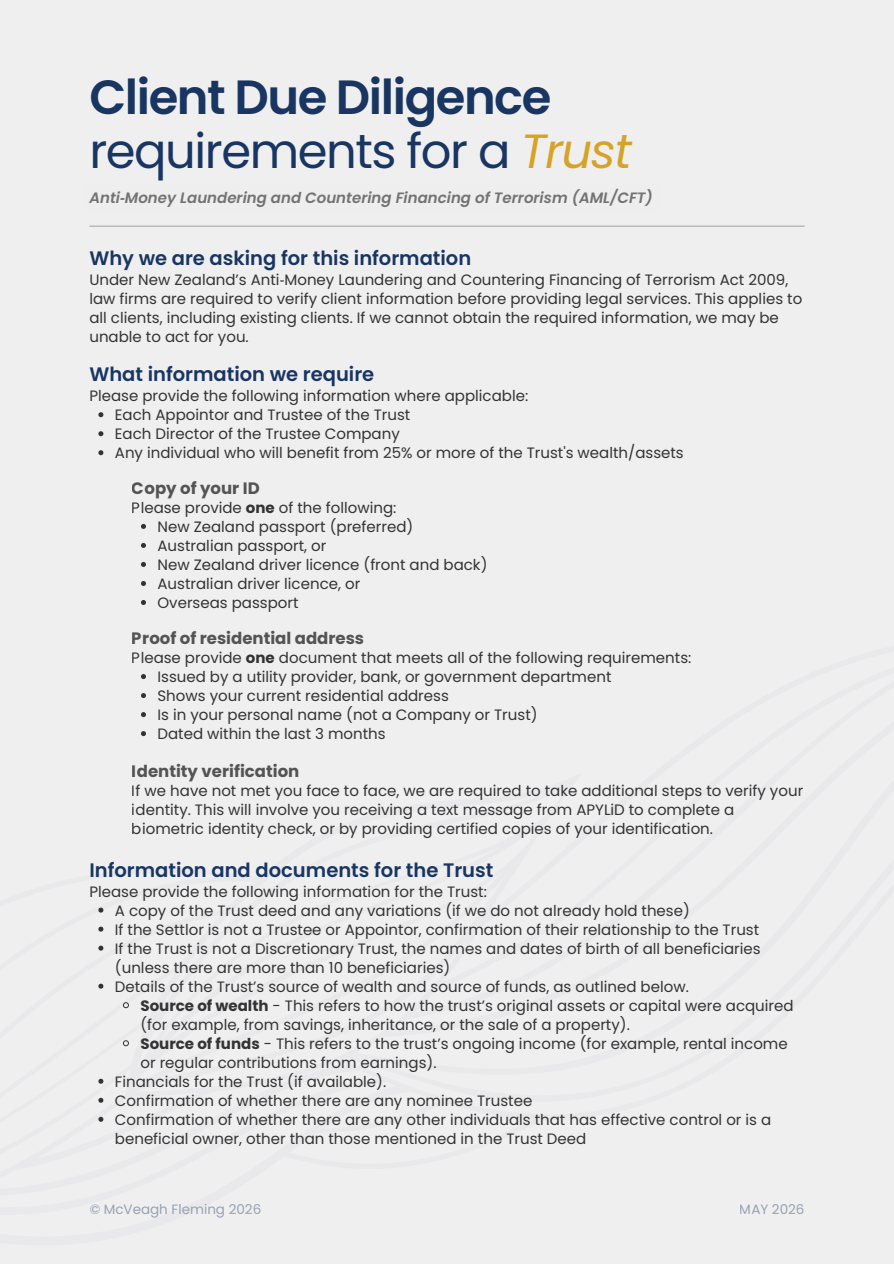
<style>
.page{position:relative;width:894px;height:1264px;background:#fff}
.page>*{position:absolute;margin:0;border:0;box-sizing:border-box;transform-origin:0 0}
.t1{font:600 48px/54px "Poppins";letter-spacing:-.03em;color:#193562}
.t2{font:600 19.5px "Poppins";color:#193562}
.t3{font:700 16.5px "Poppins";color:#545454}
.t4{font:15px/19px "Poppins";color:#333}
.t5{font:italic 600 15px "Poppins";color:#737373}
.t6{font:13.5px "Poppins";color:#98a2b3}
.s1{font-weight:400}
.s2{font-weight:400;font-style:italic;color:#d6a329}
.s3{font-family:"Noto Sans";font-weight:700}
.s4{font-family:"Noto Sans"}
.s5{font-weight:700}
</style>
<div class="page">
<div style="left:0;top:0;width:893px;height:1263px;background:#efefef"></div>
<svg style="left:98px;top:412px;width:5px;height:5px"></svg>
<svg style="left:98px;top:431px;width:5px;height:5px"></svg>
<svg style="left:98px;top:450px;width:5px;height:5px"></svg>
<svg style="left:98px;top:907px;width:5px;height:5px"></svg>
<svg style="left:98px;top:926px;width:5px;height:5px"></svg>
<svg style="left:98px;top:945px;width:5px;height:5px"></svg>
<svg style="left:98px;top:983px;width:5px;height:5px"></svg>
<svg style="left:122px;top:1002px;width:7px;height:6px"></svg>
<svg style="left:123px;top:1040px;width:6px;height:6px"></svg>
<svg style="left:98px;top:1078px;width:5px;height:5px"></svg>
<svg style="left:98px;top:1097px;width:5px;height:5px"></svg>
<svg style="left:98px;top:1116px;width:5px;height:5px"></svg>
<svg style="left:141px;top:524px;width:5px;height:5px"></svg>
<svg style="left:141px;top:543px;width:5px;height:5px"></svg>
<svg style="left:141px;top:562px;width:5px;height:5px"></svg>
<svg style="left:141px;top:581px;width:5px;height:5px"></svg>
<svg style="left:141px;top:600px;width:5px;height:5px"></svg>
<svg style="left:141px;top:674px;width:5px;height:5px"></svg>
<svg style="left:141px;top:693px;width:5px;height:5px"></svg>
<svg style="left:141px;top:712px;width:5px;height:5px"></svg>
<svg style="left:141px;top:731px;width:5px;height:5px"></svg>
<hr style="left:89px;top:225px;width:715px;height:2px;background:#a6a6a6">
<h1 class="t1" style="left:89px;top:70px;width:544px">Client Due Diligence <span class="s1">requirements for a</span> <span class="s2">Trust</span></h1>
<p class="t5" style="left:89px;top:187px;width:565px">Anti<span class="s3">‑</span>Money Laundering and Countering Financing of Terrorism (AML/CFT)</p>
<h2 class="t2" style="left:89px;top:244px;width:383px">Why we are asking for this information</h2>
<p class="t4" style="left:89px;top:270px;width:714px">Under New Zealand’s Anti<span class="s4">‑</span>Money Laundering and Countering Financing of Terrorism Act 2009, law firms are required to verify client information before providing legal services. This applies to all clients, including existing clients. If we cannot obtain the required information, we may be unable to act for you.</p>
<h2 class="t2" style="left:89px;top:361px;width:286px">What information we require</h2>
<p class="t4" style="left:115px;top:386px;width:570px;text-indent:-26px">Please provide the following information where applicable:<br>Each Appointor and Trustee of the Trust<br>Each Director of the Trustee Company<br>Any individual who will benefit from 25% or more of the Trust's wealth/assets</p>
<p class="t3" style="left:132px;top:476px;width:129px">Copy of your ID</p>
<p class="t4" style="left:157px;top:498px;width:331px;text-indent:-26px">Please provide <span class="s5">one</span> of the following:<br>New Zealand passport (preferred)<br>Australian passport, or<br>New Zealand driver licence (front and back)<br>Australian driver licence, or<br>Overseas passport</p>
<p class="t3" style="left:132px;top:626px;width:234px">Proof of residential address</p>
<p class="t4" style="left:157px;top:648px;width:535px;text-indent:-26px">Please provide <span class="s5">one</span> document that meets all of the following requirements:<br>Issued by a utility provider, bank, or government department<br>Shows your current residential address<br>Is in your personal name (not a Company or Trust)<br>Dated within the last 3 months</p>
<p class="t3" style="left:132px;top:759px;width:169px">Identity verification</p>
<p class="t4" style="left:132px;top:781px;width:672px">If we have not met you face to face, we are required to take additional steps to verify your identity. This will involve you receiving a text message from APYLiD to complete a biometric identity check, or by providing certified copies of your identification.</p>
<h2 class="t2" style="left:89px;top:856px;width:405px">Information and documents for the Trust</h2>
<p class="t4" style="left:115px;top:881px;width:647px;text-indent:-26px">Please provide the following information for the Trust:<br>A copy of the Trust deed and any variations (if we do not already hold these)<br>If the Settlor is not a Trustee or Appointor, confirmation of their relationship to the Trust If the Trust is not a Discretionary Trust, the names and dates of birth of all beneficiaries (unless there are more than 10 beneficiaries)<br>Details of the Trust’s source of wealth and source of funds, as outlined below.</p>
<p class="t4" style="left:140px;top:995px;width:654px"><span class="s5">Source of wealth</span> - This refers to how the trust’s original assets or capital were acquired</p>
<p class="t4" style="left:140px;top:1014px;width:491px">(for example, from savings, inheritance, or the sale of a property).</p>
<p class="t4" style="left:140px;top:1033px;width:648px"><span class="s5">Source of funds</span> - This refers to the trust’s ongoing income (for example, rental income</p>
<p class="t4" style="left:140px;top:1052px;width:297px">or regular contributions from earnings).</p>
<p class="t4" style="left:115px;top:1071px;width:273px">Financials for the Trust (if available).</p>
<p class="t4" style="left:115px;top:1090px;width:419px">Confirmation of whether there are any nominee Trustee</p>
<p class="t4" style="left:115px;top:1109px;width:657px">Confirmation of whether there are any other individuals that has effective control or is a</p>
<p class="t4" style="left:115px;top:1128px;width:473px">beneficial owner, other than those mentioned in the Trust Deed</p>
<p class="t6" style="left:89px;top:1200px;width:173px">© McVeagh Fleming 2026</p>
<p class="t6" style="left:739px;top:1199px;width:66px">MAY 2026</p>
</div>
